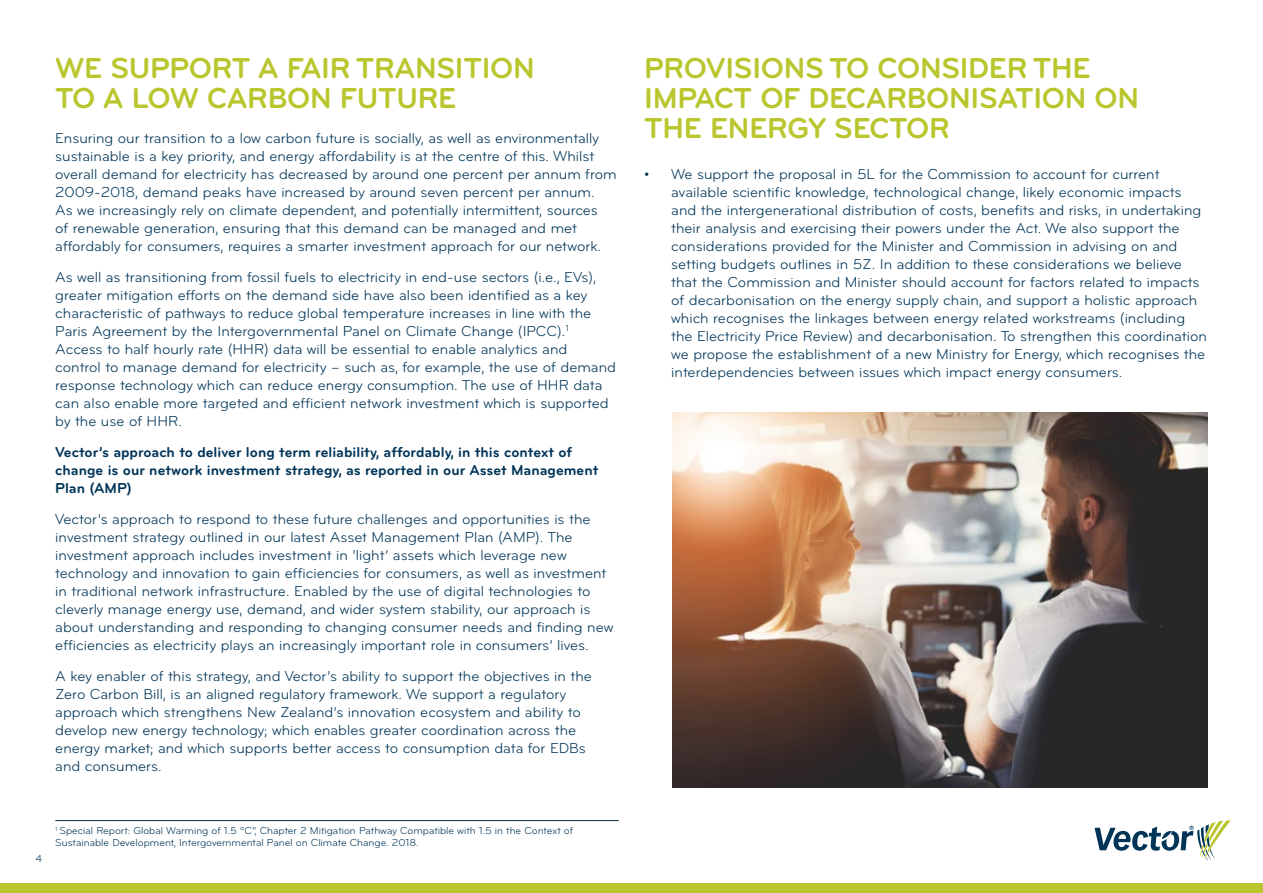
<style>
.page{position:relative;width:1263px;height:893px;background:#fff}
.page>*{position:absolute;margin:0;border:0;box-sizing:border-box;transform-origin:0 0}
.t1{font:700 30px/30px "Bryant Pro";letter-spacing:-.01em;color:#b9c62d}
.t2{font:15px/18px "Bryant";color:#003558}
.t3{font:700 15px/18px "Bryant";color:#003558}
.t4{font:10.5px/12px "Bryant";color:#003558}
</style>
<div class="page">
<div style="left:0;top:883px;width:1263px;height:10px;background:#b9c62d"></div>
<hr style="left:55px;top:820px;width:564px;height:1px;background:#003558">
<img style="left:673px;top:412px;width:535px;height:376px">
<svg style="left:1094px;top:820px;width:136px;height:41px"></svg>
<h1 class="t1" style="left:55px;top:53px;width:481px">WE SUPPORT A FAIR TRANSITION<br>TO A LOW CARBON FUTURE</h1>
<p class="t2" style="left:55px;top:130px;width:563px">Ensuring our transition to a low carbon future is socially, as well as environmentally sustainable is a key priority, and energy affordability is at the centre of this. Whilst overall demand for electricity has decreased by around one percent per annum from 2009-2018, demand peaks have increased by around seven percent per annum.<br>As we increasingly rely on climate dependent, and potentially intermittent, sources<br>of renewable generation, ensuring that this demand can be managed and met affordably for consumers, requires a smarter investment approach for our network.</p>
<p class="t2" style="left:55px;top:268px;width:562px">As well as transitioning from fossil fuels to electricity in end-use sectors (i.e., EVs), greater mitigation efforts on the demand side have also been identified as a key characteristic of pathways to reduce global temperature increases in line with the Paris Agreement by the Intergovernmental Panel on Climate Change (IPCC).<sup>1<br></sup>Access to half hourly rate (HHR) data will be essential to enable analytics and control to manage demand for electricity – such as, for example, the use of demand response technology which can reduce energy consumption. The use of HHR data can also enable more targeted and efficient network investment which is supported by the use of HHR.</p>
<p class="t3" style="left:55px;top:443px;width:545px">Vector’s approach to deliver long term reliability, affordably, in this context of change is our network investment strategy, as reported in our Asset Management<br>Plan (AMP)</p>
<p class="t2" style="left:55px;top:510px;width:560px">Vector’s approach to respond to these future challenges and opportunities is the investment strategy outlined in our latest Asset Management Plan (AMP). The investment approach includes investment in ‘light’ assets which leverage new technology and innovation to gain efficiencies for consumers, as well as investment in traditional network infrastructure. Enabled by the use of digital technologies to cleverly manage energy use, demand, and wider system stability, our approach is about understanding and responding to changing consumer needs and finding new efficiencies as electricity plays an increasingly important role in consumers’ lives.</p>
<p class="t2" style="left:55px;top:667px;width:538px">A key enabler of this strategy, and Vector’s ability to support the objectives in the Zero Carbon Bill, is an aligned regulatory framework. We support a regulatory approach which strengthens New Zealand’s innovation ecosystem and ability to develop new energy technology; which enables greater coordination across the energy market; and which supports better access to consumption data for EDBs and consumers.</p>
<p class="t4" style="left:35px;top:853px;width:8px">4</p>
<p class="t4" style="left:55px;top:825px;width:519px"><sup>1</sup> Special Report: Global Warming of 1.5 ºC”, Chapter 2 Mitigation Pathway Compatible with 1.5 in the Context of<br>Sustainable Development, Intergovernmental Panel on Climate Change. 2018.</p>
<h1 class="t1" style="left:644px;top:53px;width:496px">PROVISIONS TO CONSIDER THE<br>IMPACT OF DECARBONISATION ON<br>THE ENERGY SECTOR</h1>
<p class="t2" style="left:671px;top:165px;width:537px;text-indent:-27px">• We support the proposal in 5L for the Commission to account for current available scientific knowledge, technological change, likely economic impacts and the intergenerational distribution of costs, benefits and risks, in undertaking their analysis and exercising their powers under the Act. We also support the considerations provided for the Minister and Commission in advising on and setting budgets outlines in 5Z. In addition to these considerations we believe that the Commission and Minister should account for factors related to impacts of decarbonisation on the energy supply chain, and support a holistic approach which recognises the linkages between energy related workstreams (including the Electricity Price Review) and decarbonisation. To strengthen this coordination we propose the establishment of a new Ministry for Energy, which recognises the interdependencies between issues which impact energy consumers.</p>
</div>
